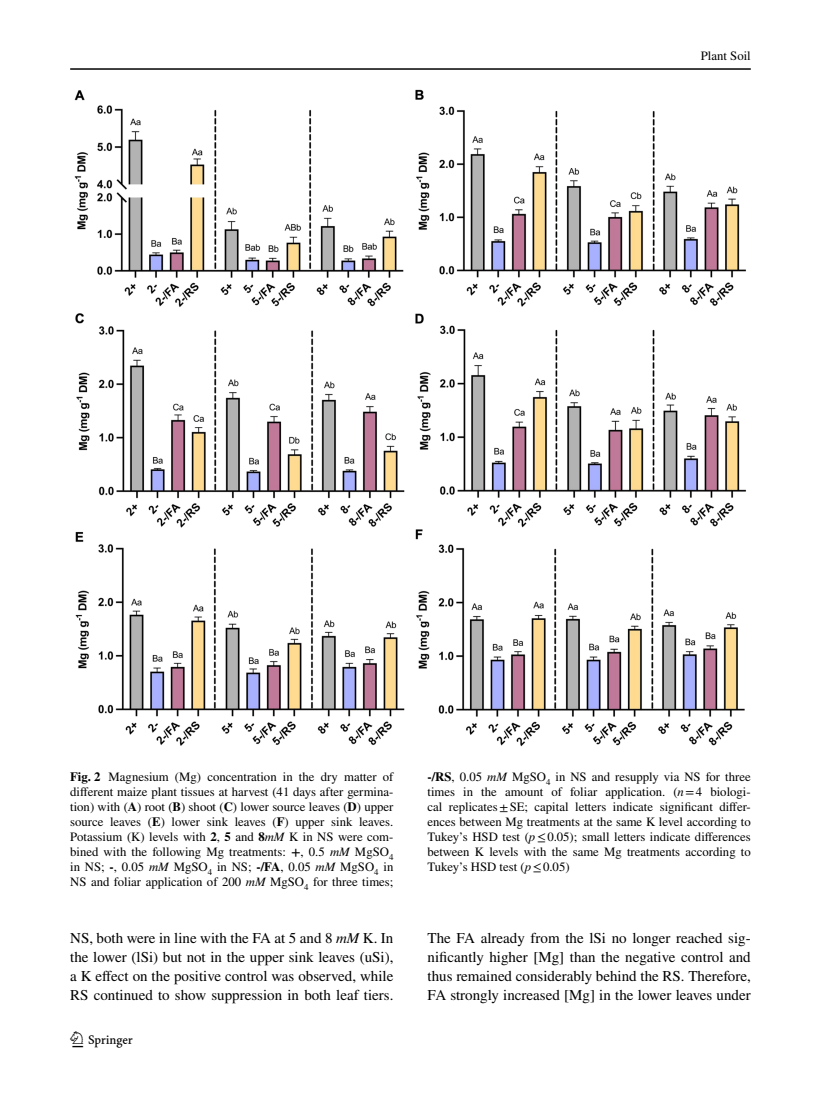
<style>
.page{position:relative;width:821px;height:1106px;background:#fff}
.page>*{position:absolute;margin:0;border:0;box-sizing:border-box;transform-origin:0 0}
.t1{font:22.5px "Springnew Regular 2";color:#000}
.t2{font:15px/18.8px "STIX";color:#000;text-align:justify}
.t3{font:12.75px/15px "STIX";color:#000;text-align:justify}
.s1{font-weight:700}
.s2{font-style:italic}
</style>
<div class="page">
<hr style="left:70px;top:68px;width:680px;height:2px;background:#000">
<img style="left:74px;top:89px;width:672px;height:657px">
<p class="t3" style="left:701px;top:49px;width:51px">Plant Soil</p>
<p class="t3" style="left:70px;top:770px;width:325px"><span class="s1">Fig. 2</span> Magnesium (Mg) concentration in the dry matter of different maize plant tissues at harvest (41 days after germina&shy;tion) with (<span class="s1">A</span>) root (<span class="s1">B</span>) shoot (<span class="s1">C</span>) lower source leaves (<span class="s1">D</span>) upper source leaves (<span class="s1">E</span>) lower sink leaves (<span class="s1">F</span>) upper sink leaves.<br>Potassium (K) levels with <span class="s1">2</span>, <span class="s1">5</span> and <span class="s1">8</span><span class="s2">mM</span> K in NS were com&shy;bined with the following Mg treatments: <span class="s1">+</span>, 0.5 <span class="s2">mM</span> MgSO<sub>4 </sub>in NS; <span class="s1">-</span>, 0.05 <span class="s2">mM</span> MgSO<sub>4</sub> in NS; <span class="s1">-/FA</span>, 0.05 <span class="s2">mM</span> MgSO<sub>4</sub> in NS and foliar application of 200 <span class="s2">mM</span> MgSO<sub>4</sub> for three times;</p>
<p class="t3" style="left:427px;top:770px;width:325px"><span class="s1">-/RS</span>, 0.05 <span class="s2">mM</span> MgSO<sub>4</sub> in NS and resupply via NS for three times in the amount of foliar application. (<span class="s2">n</span>=4 biologi&shy;cal replicates±SE; capital letters indicate significant differ&shy;ences between Mg treatments at the same K level according to Tukey’s HSD test (<span class="s2">p</span>≤0.05); small letters indicate differences between K levels with the same Mg treatments according to Tukey’s HSD test (<span class="s2">p</span>≤0.05)</p>
<p class="t2" style="left:70px;top:929px;width:325px">NS, both were in line with the FA at 5 and 8 <span class="s2">mM</span> K. In the lower (lSi) but not in the upper sink leaves (uSi), a K effect on the positive control was observed, while RS continued to show suppression in both leaf tiers.</p>
<p class="t2" style="left:427px;top:929px;width:325px">The FA already from the lSi no longer reached sig&shy;nificantly higher [Mg] than the negative control and thus remained considerably behind the RS. Therefore, FA strongly increased [Mg] in the lower leaves under</p>
<h1 class="t1" style="left:72px;top:1031px;width:62px">1 3</h1>
</div>
